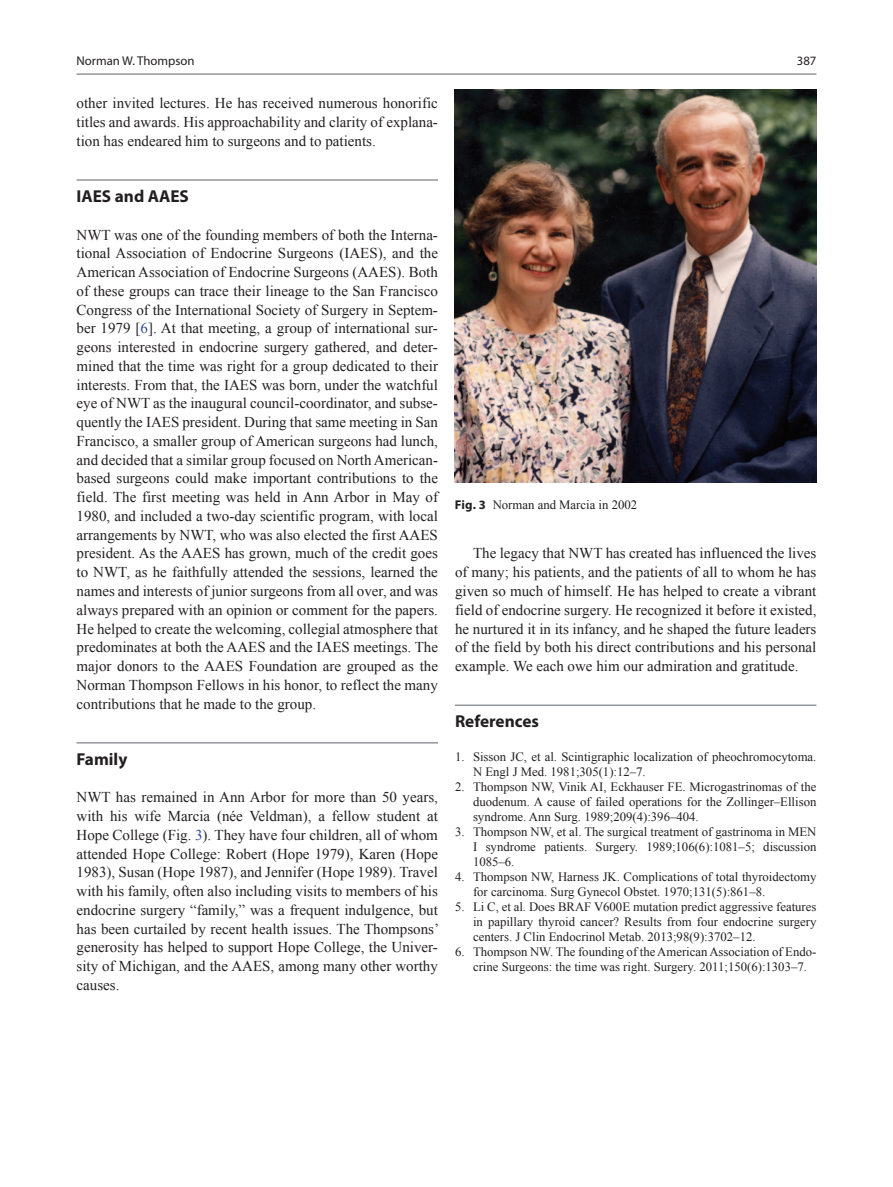
<style>
.page{position:relative;width:893px;height:1187px;background:#fff}
.page>*{position:absolute;margin:0;border:0;box-sizing:border-box;transform-origin:0 0}
.t1{font:700 17.25px "Myriad Pro";color:#231f20}
.t2{font:15px/18.8px "Times New Roman";color:#231f20;text-align:justify}
.t3{font:12.75px/15px "Times New Roman";color:#231f20}
.t4{font:12.75px "Myriad Pro";color:#231f20}
.t5{font:12.75px "Myriad Pro Regular 2";color:#231f20}
.s1{color:#324a97}
.s2{font-family:"Myriad Pro";font-weight:700}
</style>
<div class="page">
<hr style="left:77px;top:73px;width:739px;height:2px;background:#949699">
<hr style="left:77px;top:179px;width:361px;height:2px;background:#949699">
<hr style="left:77px;top:742px;width:361px;height:1px;background:#949699">
<hr style="left:455px;top:704px;width:361px;height:2px;background:#949699">
<img style="left:455px;top:89px;width:361px;height:393px">
<p class="t4" style="left:77px;top:53px;width:119px">Norman W. Thompson</p>
<p class="t5" style="left:797px;top:53px;width:21px">387</p>
<p class="t2" style="left:77px;top:94px;width:363px">other invited lectures. He has received numerous honorific titles and awards. His approachability and clarity of explana&shy;tion has endeared him to surgeons and to patients.</p>
<p class="t1" style="left:77px;top:185px;width:114px">IAES and AAES</p>
<p class="t2" style="left:77px;top:225px;width:363px">NWT was one of the founding members of both the Interna&shy;tional Association of Endocrine Surgeons (IAES), and the American Association of Endocrine Surgeons (AAES). Both of these groups can trace their lineage to the San Francisco Congress of the International Society of Surgery in Septem&shy;ber 1979 [<span class="s1">6</span>]. At that meeting, a group of international sur&shy;geons interested in endocrine surgery gathered, and deter&shy;mined that the time was right for a group dedicated to their interests. From that, the IAES was born, under the watchful eye of NWT as the inaugural council-coordinator, and subse&shy;quently the IAES president. During that same meeting in San Francisco, a smaller group of American surgeons had lunch, and decided that a similar group focused on North American&shy;based surgeons could make important contributions to the field. The first meeting was held in Ann Arbor in May of 1980, and included a two-day scientific program, with local arrangements by NWT, who was also elected the first AAES president. As the AAES has grown, much of the credit goes to NWT, as he faithfully attended the sessions, learned the names and interests of junior surgeons from all over, and was always prepared with an opinion or comment for the papers.<br>He helped to create the welcoming, collegial atmosphere that predominates at both the AAES and the IAES meetings. The major donors to the AAES Foundation are grouped as the Norman Thompson Fellows in his honor, to reflect the many contributions that he made to the group.</p>
<p class="t1" style="left:77px;top:747px;width:52px">Family</p>
<p class="t2" style="left:77px;top:787px;width:364px">NWT has remained in Ann Arbor for more than 50 years, with his wife Marcia (née Veldman), a fellow student at Hope College (Fig. <span class="s1">3</span>). They have four children, all of whom attended Hope College: Robert (Hope 1979), Karen (Hope 1983), Susan (Hope 1987), and Jennifer (Hope 1989). Travel with his family, often also including visits to members of his endocrine surgery “family,” was a frequent indulgence, but has been curtailed by recent health issues. The Thompsons’ generosity has helped to support Hope College, the Univer&shy;sity of Michigan, and the AAES, among many other worthy causes.</p>
<p class="t3" style="left:455px;top:497px;width:184px"><span class="s2">Fig. 3</span> Norman and Marcia in 2002</p>
<p class="t2" style="left:455px;top:544px;width:363px;text-indent:18px">The legacy that NWT has created has influenced the lives of many; his patients, and the patients of all to whom he has given so much of himself. He has helped to create a vibrant field of endocrine surgery. He recognized it before it existed, he nurtured it in its infancy, and he shaped the future leaders of the field by both his direct contributions and his personal example. We each owe him our admiration and gratitude.</p>
<p class="t1" style="left:455px;top:710px;width:85px">References</p>
<p class="t3" style="left:473px;top:749px;width:345px;text-indent:-18px">1. Sisson JC, et al. Scintigraphic localization of pheochromocytoma.<br>N Engl J Med. 1981;305(1):12–7.</p>
<p class="t3" style="left:473px;top:779px;width:345px;text-align:justify;text-indent:-18px">2. Thompson NW, Vinik AI, Eckhauser FE. Microgastrinomas of the duodenum. A cause of failed operations for the Zollinger–Ellison syndrome. Ann Surg. 1989;209(4):396–404.</p>
<p class="t3" style="left:473px;top:824px;width:345px;text-align:justify;text-indent:-18px">3. Thompson NW, et al. The surgical treatment of gastrinoma in MEN I syndrome patients. Surgery. 1989;106(6):1081–5; discussion 1085–6.</p>
<p class="t3" style="left:473px;top:869px;width:345px;text-indent:-18px">4. Thompson NW, Harness JK. Complications of total thyroidectomy for carcinoma. Surg Gynecol Obstet. 1970;131(5):861–8.</p>
<p class="t3" style="left:473px;top:899px;width:345px;text-align:justify;text-indent:-18px">5. Li C, et al. Does BRAF V600E mutation predict aggressive features in papillary thyroid cancer? Results from four endocrine surgery centers. J Clin Endocrinol Metab. 2013;98(9):3702–12.</p>
<p class="t3" style="left:473px;top:944px;width:345px;text-indent:-18px">6. Thompson NW. The founding of the American Association of Endo&shy;crine Surgeons: the time was right. Surgery. 2011;150(6):1303–7.</p>
</div>
